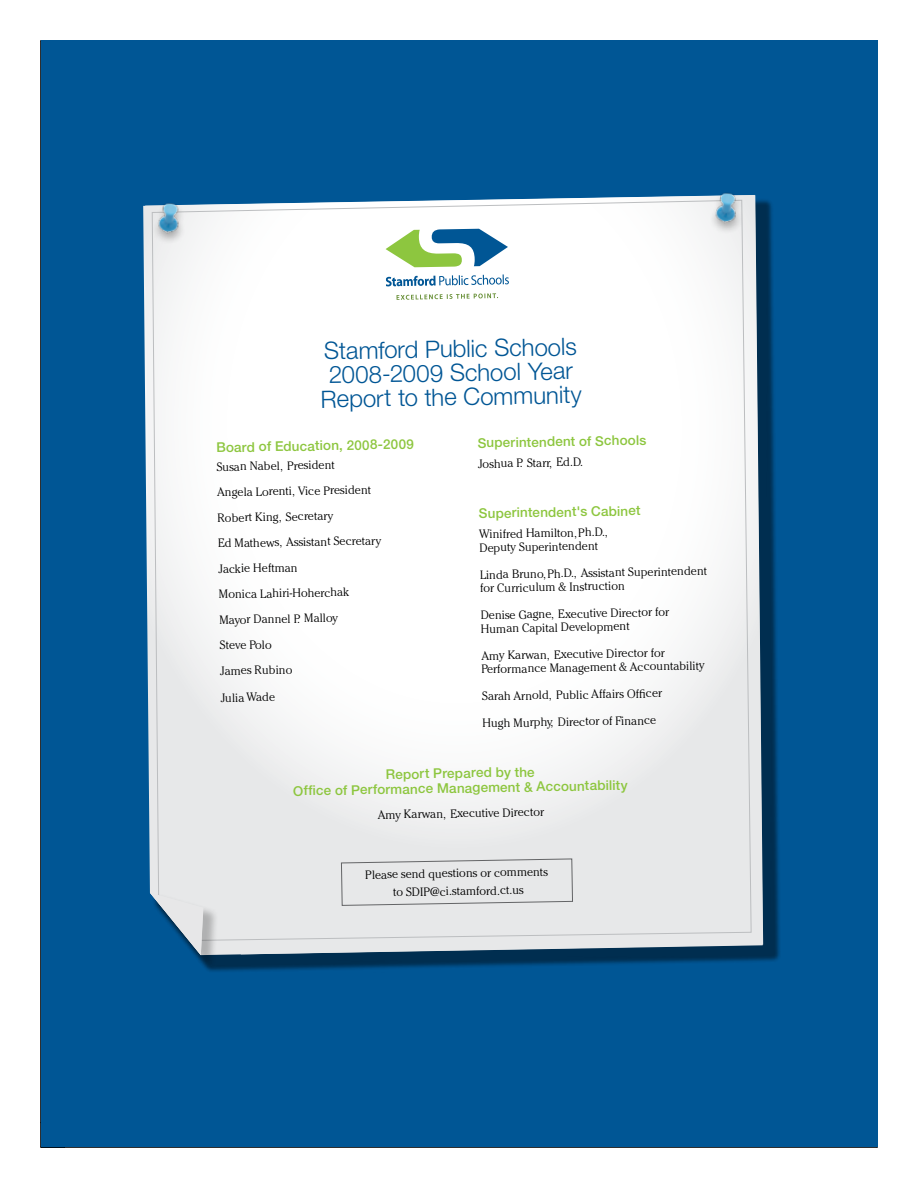
<style>
.page{position:relative;width:918px;height:1188px;background:#fff}
.page>*{position:absolute;margin:0;border:0;box-sizing:border-box;transform-origin:0 0}
.t1{font:300 24px/24px "Helvetica Neue";color:#005695;text-align:center}
.t2{font:500 13.5px/15px "Helvetica Neue";color:#8dc63f;text-align:center}
.t3{font:300 12px/25.5px "Cheltenham";color:#000}
</style>
<div class="page">
<div style="left:41px;top:40px;width:837px;height:1108px;background:#005695"></div>
<div style="left:145px;top:197px;width:635px;height:776px;background:#000;opacity:.47"></div>
<svg style="left:145px;top:195px;width:618px;height:759px"></svg>
<svg style="left:152px;top:200px;width:600px;height:741px;background:#f6f7f7"></svg>
<div style="left:149px;top:891px;width:69px;height:78px;background:#000;opacity:.24"></div>
<svg style="left:150px;top:893px;width:53px;height:62px"></svg>
<div style="left:151px;top:200px;width:35px;height:44px;background:#000;opacity:.3"></div>
<img style="left:156px;top:202px;width:26px;height:37px">
<div style="left:708px;top:190px;width:35px;height:44px;background:#000;opacity:.3"></div>
<img style="left:713px;top:192px;width:27px;height:37px">
<svg style="left:386px;top:229px;width:122px;height:38px"></svg>
<svg style="left:386px;top:274px;width:123px;height:12px"></svg>
<svg style="left:397px;top:293px;width:101px;height:7px"></svg>
<svg style="left:341px;top:859px;width:232px;height:47px;background:#e0e1e2"></svg>
<h1 class="t1" style="left:320px;top:338px;width:263px;rotate:-1deg">Stamford Public Schools<br>2008-2009 School Year<br>Report to the Community</h1>
<p class="t2" style="left:216px;top:440px;width:199px;rotate:-1deg">Board of Education, 2008-2009</p>
<p class="t3" style="left:216px;top:454px;width:165px;rotate:-1deg">Susan Nabel, President<br>Angela Lorenti, Vice President<br>Robert King, Secretary<br>Ed Mathews, Assistant Secretary<br>Jackie Heftman<br>Monica Lahiri-Hoherchak<br>Mayor Dannel P. Malloy<br>Steve Polo<br>James Rubino</p>
<p class="t3" style="left:220px;top:685px;width:56px;rotate:-1deg">Julia Wade</p>
<p class="t2" style="left:477px;top:435px;width:170px;rotate:-1deg">Superintendent of Schools</p>
<p class="t3" style="left:478px;top:451px;width:107px;rotate:-1deg">Joshua P. Starr, Ed.D.</p>
<p class="t2" style="left:479px;top:506px;width:163px;rotate:-1deg">Superintendent's Cabinet</p>
<p class="t3" style="left:479px;top:527px;width:130px;line-height:13.5px;rotate:-1deg">Winifred Hamilton, Ph.D.,<br>Deputy Superintendent</p>
<p class="t3" style="left:480px;top:568px;width:229px;line-height:13.5px;rotate:-1deg">Linda Bruno, Ph.D., Assistant Superintendent for Curriculum &amp; Instruction</p>
<p class="t3" style="left:481px;top:608px;width:190px;line-height:13.5px;rotate:-1deg">Denise Gagne, Executive Director for<br>Human Capital Development</p>
<p class="t3" style="left:481px;top:649px;width:225px;line-height:13.5px;rotate:-1deg">Amy Karwan, Executive Director for<br>Performance Management &amp; Accountability</p>
<p class="t3" style="left:482px;top:683px;width:182px;rotate:-1deg">Sarah Arnold, Public Affairs Offi cer</p>
<p class="t3" style="left:482px;top:710px;width:175px;rotate:-1deg">Hugh Murphy, Director of Finance</p>
<p class="t2" style="left:293px;top:768px;width:336px;rotate:-1deg">Report Prepared by the<br>Offi ce of Performance Management &amp; Accountability</p>
<p class="t3" style="left:377px;top:802px;width:168px;rotate:-1deg">Amy Karwan, Executive Director</p>
<p class="t3" style="left:365px;top:866px;width:184px;line-height:18px;text-align:center;rotate:-1deg">Please send questions or comments to SDIP@ci.stamford.ct.us</p>
</div>
